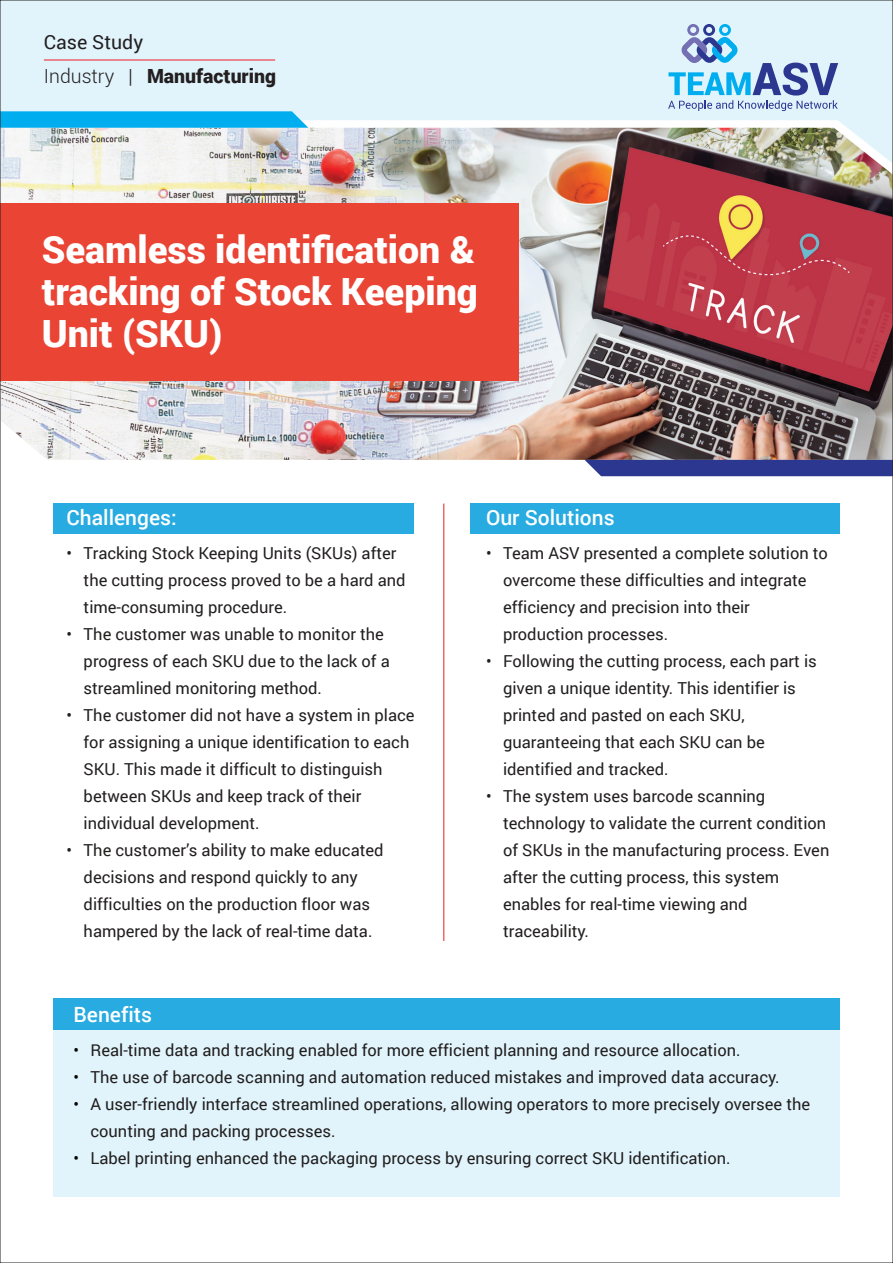
<style>
.page{position:relative;width:893px;height:1263px;background:#fff}
.page>*{position:absolute;margin:0;border:0;box-sizing:border-box;transform-origin:0 0}
.t1{font:900 37.5px/42px "Roboto";color:#fff;text-align:justify}
.t2{font:500 21px "Roboto";color:#fff}
.t3{font:900 19.5px/33.8px "Roboto";color:#231f20}
.t4{font:16.5px/27px "Roboto";color:#211e1e}
.s1{font-weight:400}
.s2{font-weight:300}
.s3{color:#050504}
</style>
<div class="page">
<img style="left:2px;top:164px;width:889px;height:296px">
<div style="left:0;top:204px;width:518px;height:177px;background:#e94434"></div>
<svg style="left:2px;top:2px;width:889px;height:162px;background:#d9e5ea"></svg>
<svg style="left:668px;top:24px;width:170px;height:87px;background:#adcde8"></svg>
<svg style="left:2px;top:111px;width:306px;height:17px;background:#0db2ef"></svg>
<div style="left:585px;top:460px;width:306px;height:16px;background:#2c3790"></div>
<div style="left:53px;top:503px;width:361px;height:30px;background:#28abe1"></div>
<div style="left:470px;top:503px;width:369px;height:30px;background:#28abe1"></div>
<div style="left:53px;top:998px;width:786px;height:199px;background:#e1f4fc"></div>
<div style="left:53px;top:998px;width:786px;height:32px;background:#28abe1"></div>
<hr style="left:44px;top:60px;width:231px;height:1px;background:#ee1d23">
<hr style="left:443px;top:503px;width:1px;height:438px;background:#ee1d23">
<p class="t3" style="left:44px;top:24px;width:234px"><span class="s1">Case Study<br></span><span class="s2">Industry |</span> Manufacturing</p>
<h1 class="t1" style="left:42px;top:227px;width:438px">Seamless identification &amp; tracking of Stock Keeping Unit (SKU)</h1>
<p class="t2" style="left:67px;top:503px;width:112px">Challenges:</p>
<p class="t4" style="left:84px;top:539px;width:323px;text-indent:-17px">• Tracking Stock Keeping Units (SKUs) after the cutting process proved to be a hard and time-consuming procedure.</p>
<p class="t4" style="left:84px;top:620px;width:308px;text-indent:-17px">• The customer was unable to monitor the progress of each SKU due to the lack of a streamlined monitoring method.</p>
<p class="t4" style="left:84px;top:701px;width:332px;text-indent:-17px">• The customer did not have a system in place for assigning a unique identification to each SKU. This made it difficult to distinguish between SKUs and keep track of their individual development.</p>
<p class="t4" style="left:67px;top:836px;width:318px;text-align:center">• The customer’s ability to make educated decisions and respond quickly to any difficulties on the production floor was hampered by the lack of real-time data.</p>
<p class="t2" style="left:486px;top:503px;width:130px">Our Solutions</p>
<p class="t4" style="left:503px;top:539px;width:326px;text-indent:-17px">• Team ASV presented a complete solution to overcome these difficulties and integrate efficiency and precision into their production processes.</p>
<p class="t4" style="left:503px;top:647px;width:315px;text-indent:-17px">• Following the cutting process, each part is given a unique identity. This identifier is printed and pasted on each SKU, guaranteeing that each SKU can be identified and tracked.</p>
<p class="t4" style="left:503px;top:782px;width:328px;text-indent:-17px">• The system uses barcode scanning technology to validate the current condition of SKUs in the manufacturing process. Even after the cutting process, this system enables for real-time viewing and traceability.</p>
<p class="t2" style="left:73px;top:999px;width:80px">Benefits</p>
<p class="t4" style="left:73px;top:1036px;width:669px"><span class="s3">•</span> Real-time data and tracking enabled for more efficient planning and resource allocation.</p>
<p class="t4" style="left:73px;top:1063px;width:707px"><span class="s3">•</span> The use of barcode scanning and automation reduced mistakes and improved data accuracy.</p>
<p class="t4" style="left:90px;top:1090px;width:721px;text-indent:-17px"><span class="s3">•</span> A user-friendly interface streamlined operations, allowing operators to more precisely oversee the counting and packing processes.</p>
<p class="t4" style="left:73px;top:1144px;width:659px"><span class="s3">•</span> Label printing enhanced the packaging process by ensuring correct SKU identification.</p>
</div>
